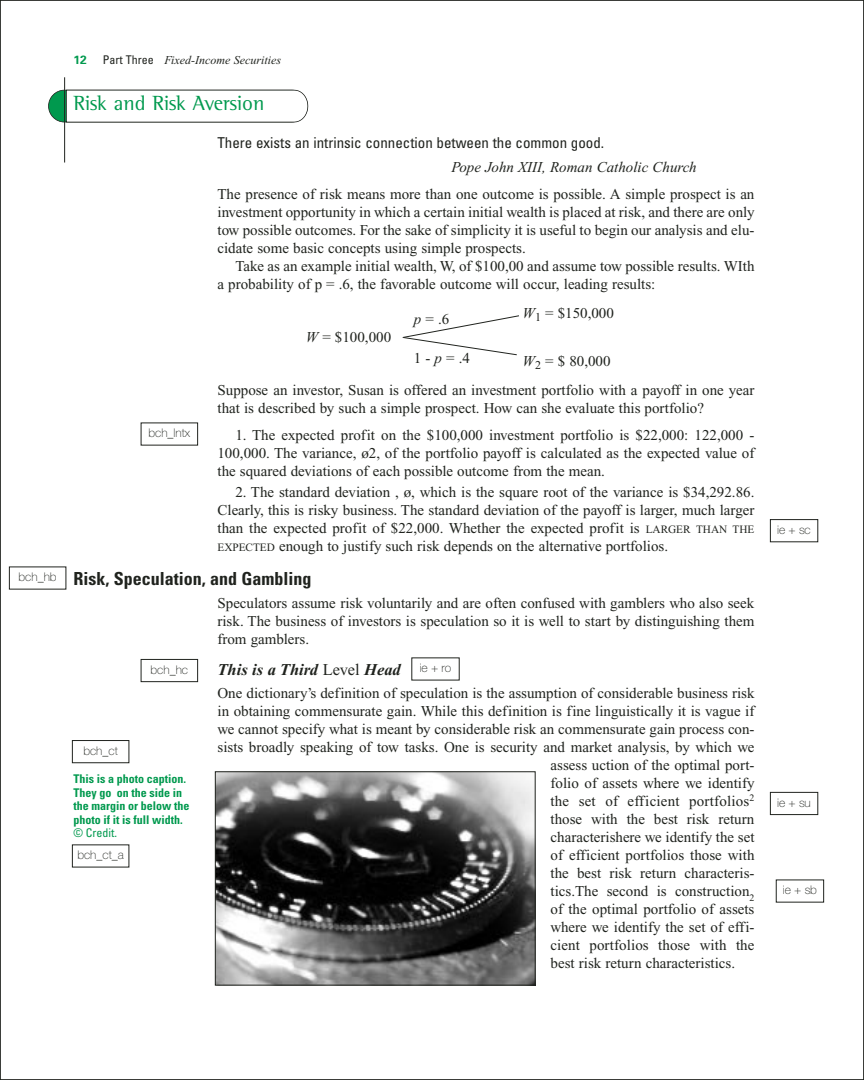
<style>
.page{position:relative;width:864px;height:1080px;background:#fff}
.page>*{position:absolute;margin:0;border:0;box-sizing:border-box;transform-origin:0 0}
.t1{font:21px "Rotis Semi Serif";color:#00994e}
.t2{font:700 condensed 18px "Univers";color:#20231e}
.t3{font:italic 700 16.5px "Times";color:#20231e}
.t4{font:15px/18px "Times";color:#20231e;text-align:justify}
.t5{font:condensed 15px "Univers";color:#20231e}
.t6{font:italic 15px "Times";color:#20231e}
.t7{font:700 condensed 12px/13.5px "Univers";color:#00994e}
.t8{font:100 12px "Helvetica Neue";color:#20231e}
.t9{font:italic 12px "Times";color:#20231e}
.t10{font:condensed 12px "Univers";color:#00994e}
.t11{font:700 12px "Univers";color:#00994e}
.s1{font-family:"Univers";font-style:normal;font-stretch:condensed}
.s2{font-style:italic}
.s3{font-size:11.25px}
.s4{font-weight:400;font-style:normal}
</style>
<div class="page">
<div style="left:49px;top:90px;width:259px;height:32px;background:#00994e;border-radius:16px"></div>
<svg style="left:66px;top:90px;width:242px;height:32px;background:#f7f7f7"></svg>
<hr style="left:64px;top:77px;width:1px;height:86px;background:#20231e">
<svg style="left:402px;top:315px;width:117px;height:41px"></svg>
<img style="left:217px;top:773px;width:317px;height:211px">
<div style="left:215px;top:771px;width:321px;height:215px;border:1px solid #20231e"></div>
<div style="left:72px;top:740px;width:57px;height:23px;border:1px solid #20231e"></div>
<div style="left:141px;top:659px;width:57px;height:23px;border:1px solid #20231e"></div>
<div style="left:770px;top:519px;width:48px;height:23px;border:1px solid #20231e"></div>
<div style="left:770px;top:792px;width:48px;height:23px;border:1px solid #20231e"></div>
<div style="left:776px;top:880px;width:48px;height:23px;border:1px solid #20231e"></div>
<p class="t8" style="left:19px;top:573px;width:40px">bch_hb</p>
<p class="t11" style="left:74px;top:55px;width:15px">12</p>
<p class="t9" style="left:103px;top:56px;width:180px"><span class="s1">Part Three</span> Fixed-Income Securities</p>
<h1 class="t1" style="left:74px;top:96px;width:192px">Risk and Risk Aversion</h1>
<p class="t5" style="left:218px;top:137px;width:388px">There exists an intrinsic connection between the common good.</p>
<p class="t6" style="left:452px;top:161px;width:247px">Pope John XIII, Roman Catholic Church</p>
<p class="t4" style="left:218px;top:186px;width:539px">The presence of risk means more than one outcome is possible. A simple prospect is an investment opportunity in which a certain initial wealth is placed at risk, and there are only tow possible outcomes. For the sake of simplicity it is useful to begin our analysis and elu&shy;cidate some basic concepts using simple prospects.</p>
<p class="t4" style="left:218px;top:258px;width:539px;text-indent:18px">Take as an example initial wealth, W, of $100,00 and assume tow possible results. WIth a probability of p = .6, the favorable outcome will occur, leading results:</p>
<p class="t4" style="left:414px;top:311px;width:37px"><span class="s2">p</span> = .6</p>
<p class="t4" style="left:523px;top:305px;width:93px"><span class="s2">W</span><sub>1</sub> = $150,000</p>
<p class="t4" style="left:306px;top:329px;width:87px"><span class="s2">W</span> = $100,000</p>
<p class="t4" style="left:414px;top:350px;width:58px">1 - <span class="s2">p</span> = .4</p>
<p class="t4" style="left:218px;top:348px;width:539px;line-height:28.8px;text-indent:305px"><span class="s2">W</span><sub>2</sub> = $ 80,000<br>Suppose an investor, Susan is offered an investment portfolio with a payoff in one year</p>
<p class="t4" style="left:218px;top:400px;width:488px">that is described by such a simple prospect. How can she evaluate this portfolio?</p>
<p class="t4" style="left:218px;top:427px;width:538px;text-indent:18px">1. The expected profit on the $100,000 investment portfolio is $22,000: 122,000 - 100,000. The variance, ø2, of the portfolio payoff is calculated as the expected value of the squared deviations of each possible outcome from the mean.</p>
<p class="t4" style="left:218px;top:484px;width:539px;text-indent:18px">2. The standard deviation , ø, which is the square root of the variance is $34,292.86.<br>Clearly, this is risky business. The standard deviation of the payoff is larger, much larger than the expected profit of $22,000. Whether the expected profit is <span class="s3">LARGER THAN THE EXPECTED</span> enough to justify such risk depends on the alternative portfolios.</p>
<p class="t2" style="left:74px;top:572px;width:240px">Risk, Speculation, and Gambling</p>
<p class="t4" style="left:218px;top:595px;width:539px">Speculators assume risk voluntarily and are often confused with gamblers who also seek risk. The business of investors is speculation so it is well to start by distinguishing them from gamblers.</p>
<p class="t3" style="left:218px;top:664px;width:185px">This is a Third <span class="s4">Level</span> Head</p>
<p class="t4" style="left:218px;top:685px;width:539px">One dictionary’s definition of speculation is the assumption of considerable business risk</p>
<p class="t4" style="left:218px;top:703px;width:538px">in obtaining commensurate gain. While this definition is fine linguistically it is vague if</p>
<p class="t4" style="left:218px;top:721px;width:539px">we cannot specify what is meant by considerable risk an commensurate gain process con-</p>
<p class="t4" style="left:218px;top:739px;width:538px">sists broadly speaking of tow tasks. One is security and market analysis, by which we</p>
<p class="t4" style="left:551px;top:757px;width:205px">assess uction of the optimal port-</p>
<p class="t4" style="left:551px;top:775px;width:205px">folio of assets where we identify</p>
<p class="t4" style="left:551px;top:793px;width:205px">the set of efficient portfolios<sup>2</sup></p>
<p class="t4" style="left:551px;top:811px;width:205px">those with the best risk return</p>
<p class="t4" style="left:551px;top:829px;width:205px">characterishere we identify the set</p>
<p class="t4" style="left:551px;top:847px;width:205px">of efficient portfolios those with</p>
<p class="t4" style="left:551px;top:865px;width:205px">the best risk return characteris-</p>
<p class="t4" style="left:551px;top:883px;width:205px">tics.The second is construction<sub>2</sub></p>
<p class="t4" style="left:551px;top:901px;width:205px">of the optimal portfolio of assets</p>
<p class="t4" style="left:551px;top:919px;width:205px">where we identify the set of effi-</p>
<p class="t4" style="left:551px;top:937px;width:205px">cient portfolios those with the</p>
<p class="t4" style="left:551px;top:955px;width:186px">best risk return characteristics.</p>
<p class="t8" style="left:148px;top:429px;width:43px">bch_lntx</p>
<p class="t8" style="left:420px;top:664px;width:33px">ie + ro</p>
<p class="t8" style="left:151px;top:665px;width:39px">bch_hc</p>
<p class="t8" style="left:83px;top:746px;width:36px">bch_ct</p>
<p class="t7" style="left:74px;top:773px;width:117px">This is a photo caption.<br>They go on the side in the margin or below the photo if it is full width.</p>
<p class="t10" style="left:74px;top:828px;width:45px">© Credit.</p>
<p class="t8" style="left:77px;top:851px;width:48px">bch_ct_a</p>
<p class="t8" style="left:777px;top:525px;width:35px">ie + sc</p>
<p class="t8" style="left:777px;top:798px;width:35px">ie + su</p>
<p class="t8" style="left:783px;top:886px;width:36px">ie + sb</p>
</div>
